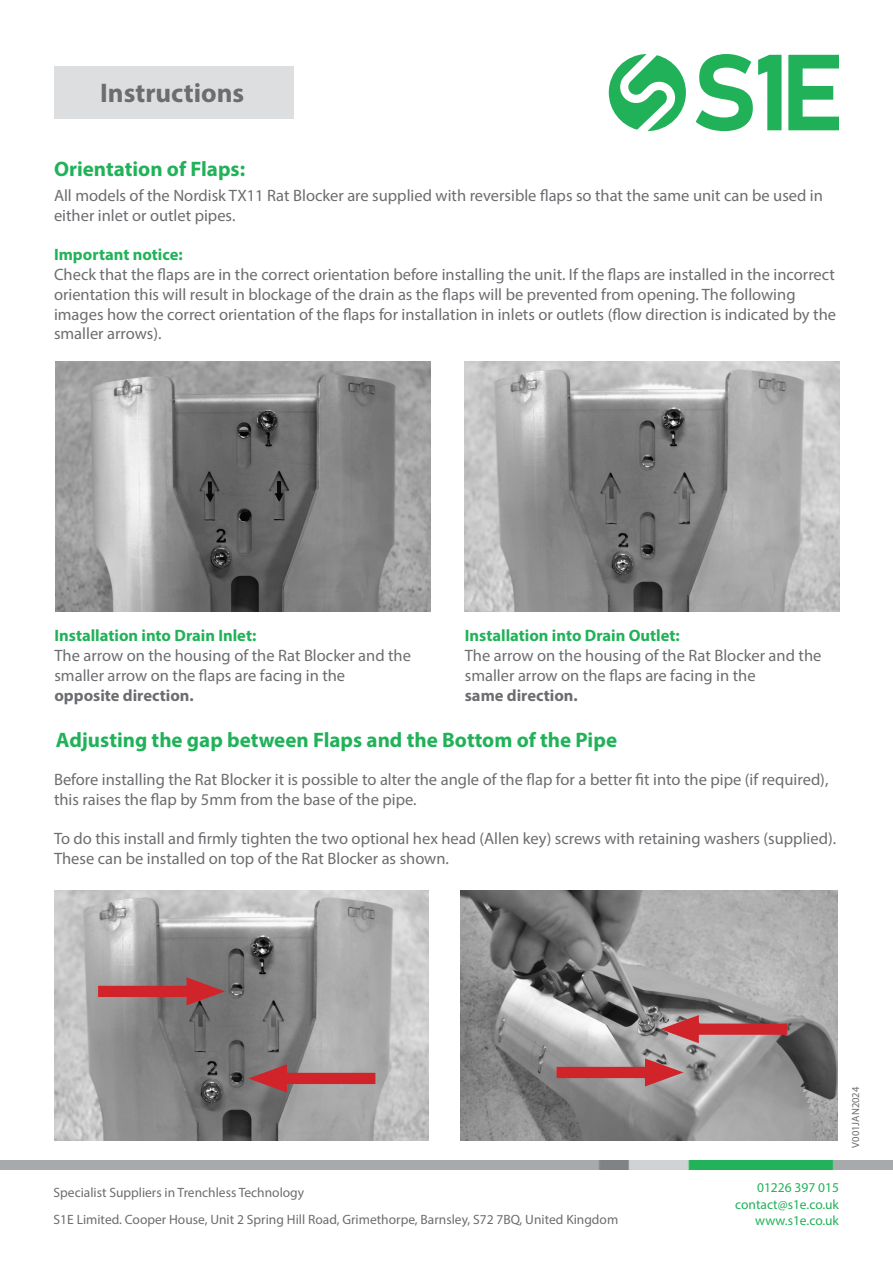
<style>
.page{position:relative;width:893px;height:1263px;background:#fff}
.page>*{position:absolute;margin:0;border:0;box-sizing:border-box;transform-origin:0 0}
.t1{font:700 27px "Myriad Pro";color:#6c6d70}
.t2{font:700 21px "Myriad Pro";color:#21b259}
.t3{font:16.5px/19.8px "Myriad Pro";color:#6c6d70}
.t4{font:700 16.5px "Myriad Pro";color:#21b259}
.Body_text{font:13.5px "Myriad Pro";color:#6c6d70}
.t5{font:13.5px "Myriad Pro";color:#21b259}
.t6{font:10.5px "Myriad Pro";color:#6c6d70}
.s1{font-weight:700}
</style>
<div class="page">
<img style="left:0;top:1160px;width:893px;height:9px">
<svg style="left:696px;top:54px;width:85px;height:77px"></svg>
<svg style="left:788px;top:55px;width:51px;height:75px"></svg>
<svg style="left:609px;top:54px;width:77px;height:77px"></svg>
<div style="left:54px;top:66px;width:239px;height:53px;background:#dddee0"></div>
<img style="left:56px;top:362px;width:374px;height:250px">
<img style="left:465px;top:362px;width:374px;height:250px">
<img style="left:54px;top:890px;width:375px;height:250px">
<img style="left:461px;top:890px;width:376px;height:250px">
<div style="left:98px;top:986px;width:105px;height:11px;background:#d1232a"></div>
<svg style="left:187px;top:977px;width:38px;height:28px"></svg>
<div style="left:557px;top:1067px;width:104px;height:11px;background:#d1232a"></div>
<svg style="left:645px;top:1058px;width:39px;height:28px"></svg>
<div style="left:683px;top:1023px;width:104px;height:12px;background:#d1232a"></div>
<svg style="left:660px;top:1015px;width:39px;height:28px"></svg>
<div style="left:271px;top:1073px;width:104px;height:11px;background:#d1232a"></div>
<svg style="left:248px;top:1064px;width:39px;height:28px"></svg>
<p class="t1" style="left:100px;top:75px;width:146px">Instructions</p>
<p class="t1" style="left:80px;top:75px;width:139px">FACTSHEET</p>
<p class="t2" style="left:54px;top:155px;width:193px">Orientation of Flaps:</p>
<p class="t3" style="left:54px;top:185px;width:770px">All models of the Nordisk TX11 Rat Blocker are supplied with reversible flaps so that the same unit can be used in either inlet or outlet pipes.</p>
<p class="t4" style="left:54px;top:244px;width:130px">Important notice:</p>
<p class="t3" style="left:54px;top:264px;width:784px">Check that the flaps are in the correct orientation before installing the unit. If the flaps are installed in the incorrect orientation this will result in blockage of the drain as the flaps will be prevented from opening. The following images how the correct orientation of the flaps for installation in inlets or outlets (flow direction is indicated by the smaller arrows).</p>
<p class="t4" style="left:465px;top:625px;width:217px">Installation into Drain Outlet:</p>
<p class="t3" style="left:465px;top:645px;width:358px">The arrow on the housing of the Rat Blocker and the smaller arrow on the flaps are facing in the<br><span class="s1">same direction.</span></p>
<p class="t2" style="left:56px;top:726px;width:563px">Adjusting the gap between Flaps and the Bottom of the Pipe</p>
<p class="t3" style="left:54px;top:769px;width:776px">Before installing the Rat Blocker it is possible to alter the angle of the flap for a better fit into the pipe (if required), this raises the flap by 5mm from the base of the pipe.</p>
<p class="t3" style="left:54px;top:829px;width:784px">To do this install and firmly tighten the two optional hex head (Allen key) screws with retaining washers (supplied).<br>These can be installed on top of the Rat Blocker as shown.</p>
<p class="t4" style="left:54px;top:625px;width:203px">Installation into Drain Inlet:</p>
<p class="t3" style="left:54px;top:645px;width:358px">The arrow on the housing of the Rat Blocker and the smaller arrow on the flaps are facing in the <span class="s1">opposite direction.</span></p>
<p class="Body_text" style="left:54px;top:1184px;width:252px">Specialist Suppliers in Trenchless Technology</p>
<p class="Body_text" style="left:54px;top:1211px;width:566px">S1E Limited. Cooper House, Unit 2 Spring Hill Road, Grimethorpe, Barnsley, S72 7BQ, United Kingdom</p>
<p class="t6" style="left:849px;top:1148px;width:62px;rotate:-90deg">V001JAN2024</p>
<p class="t5" style="left:757px;top:1179px;width:83px">01226 397 015</p>
<p class="t5" style="left:735px;top:1196px;width:105px">contact@s1e.co.uk</p>
<p class="t5" style="left:755px;top:1212px;width:85px">www.s1e.co.uk</p>
</div>
